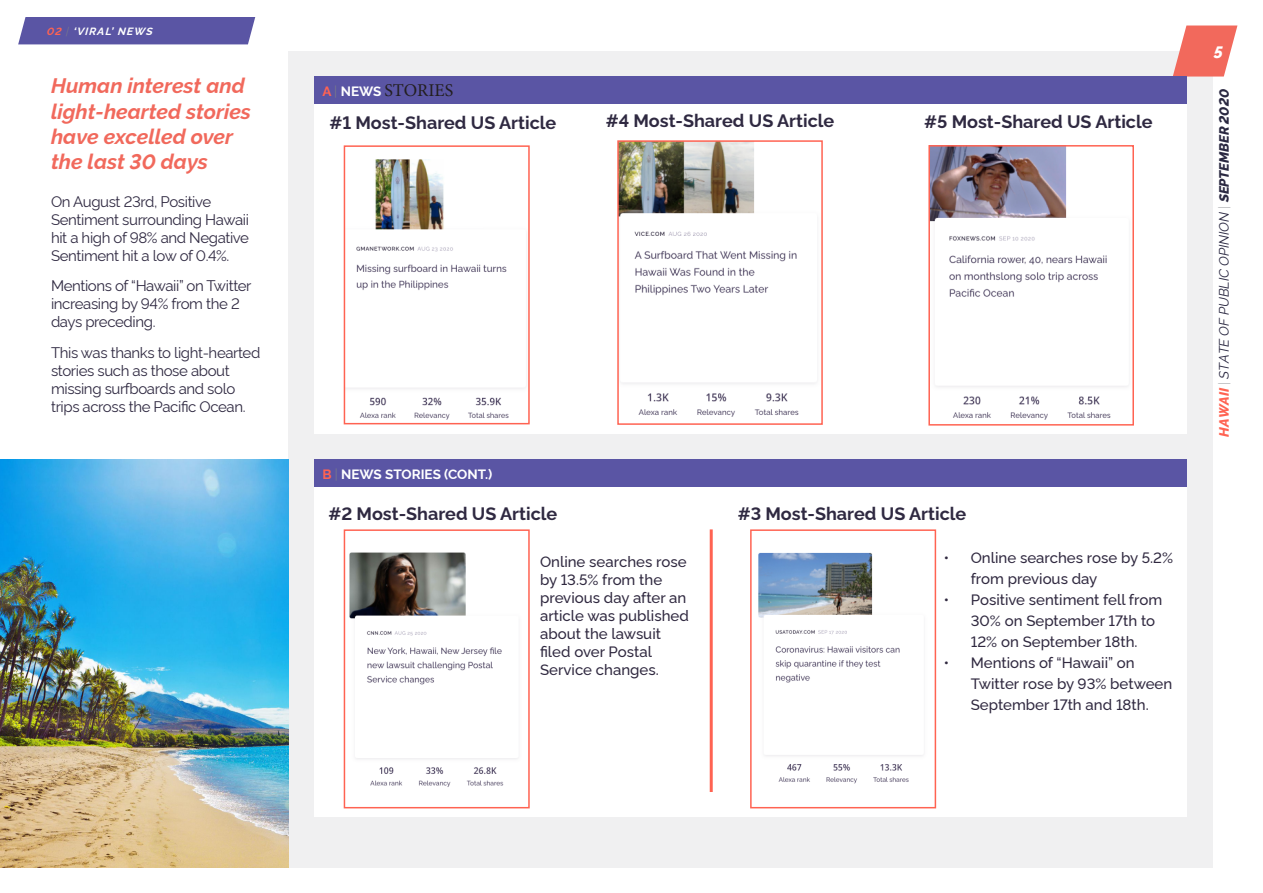
<style>
.page{position:relative;width:1263px;height:893px;background:#fff}
.page>*{position:absolute;margin:0;border:0;box-sizing:border-box;transform-origin:0 0}
.t1{font:italic 700 21px/25.2px "Rawline";color:#f1695c}
.t2{font:700 18px "Rawline";color:#2f2941}
.t3{font:18px "Minion Pro";letter-spacing:-.005em;color:#231f20}
.t4{font:italic 800 16.5px "Rawline";color:#fff}
.t5{font:500 15px/18px "Rawline";color:#302940}
.t6{font:15px/18px "Rawline";letter-spacing:-.025em;color:#2f2941}
.t7{font:italic 13.5px "Rawline";letter-spacing:-.005em;color:#2a2841}
.t8{font:700 13.5px "Rawline";color:#fff}
.t9{font:italic 700 10.5px "Rawline";color:#fff}
.s1{color:#ff6352}
.s2{font-weight:300;color:#808285}
.s3{font-family:"Rawline";font-weight:700;font-size:13.5px;color:#ff6352}
.s4{font-family:"Rawline";font-weight:300;font-size:13.5px;color:#808285}
.s5{font-family:"Rawline";font-weight:700;font-size:13.5px;color:#fff}
.s6{font-weight:800;color:#ff6352}
.s7{font-style:normal;color:#babbbe}
.s8{font-weight:800}
</style>
<div class="page">
<div style="left:288px;top:51px;width:924px;height:816px;background:#f0f0f1"></div>
<svg style="left:1173px;top:26px;width:64px;height:51px"></svg>
<div style="left:314px;top:77px;width:872px;height:357px;background:#fff"></div>
<div style="left:314px;top:77px;width:872px;height:27px;background:#5a55a4"></div>
<div style="left:314px;top:459px;width:872px;height:357px;background:#fff"></div>
<div style="left:314px;top:459px;width:872px;height:28px;background:#5a55a4"></div>
<div style="left:18px;top:17px;width:237px;height:27px;background:#5a55a4"></div>
<img style="left:0;top:459px;width:288px;height:408px">
<img style="left:347px;top:159px;width:177px;height:261px">
<div style="left:344px;top:145px;width:186px;height:279px;border:2px solid #ff6352"></div>
<img style="left:620px;top:143px;width:195px;height:274px">
<div style="left:617px;top:140px;width:206px;height:285px;border:2px solid #ff6352"></div>
<img style="left:931px;top:148px;width:196px;height:272px">
<div style="left:928px;top:145px;width:206px;height:281px;border:2px solid #ff6352"></div>
<img style="left:349px;top:552px;width:169px;height:235px">
<div style="left:344px;top:529px;width:186px;height:279px;border:2px solid #ff6352"></div>
<hr style="left:710px;top:529px;width:3px;height:263px;background:#ff6352">
<img style="left:758px;top:552px;width:165px;height:232px">
<div style="left:750px;top:529px;width:186px;height:279px;border:2px solid #ff6352"></div>
<p class="t9" style="left:46px;top:23px;width:111px"><span class="s1">02</span> <span class="s2">|</span> ‘VIRAL’NEWS</p>
<p class="t1" style="left:51px;top:71px;width:201px">Human interest and light-hearted stories have excelled over the last 30 days</p>
<p class="t6" style="left:51px;top:191px;width:200px">On August 23rd, Positive<br>Sentiment surrounding Hawaii hit a high of 98% and Negative<br>Sentiment hit a low of 0.4%.</p>
<p class="t6" style="left:51px;top:275px;width:202px">Mentions of “Hawaii” on Twitter increasing by 94% from the 2 days preceding.</p>
<p class="t6" style="left:51px;top:342px;width:211px">This was thanks to light-hearted stories such as those about missing surfboards and solo trips across the Pacific Ocean.</p>
<p class="t3" style="left:322px;top:78px;width:132px"><span class="s3">A</span> <span class="s4">|</span> <span class="s5">NEWS</span> STORIES</p>
<p class="t2" style="left:329px;top:109px;width:228px">#1 Most-Shared US Article</p>
<p class="t2" style="left:606px;top:106px;width:230px">#4 Most-Shared US Article</p>
<p class="t2" style="left:924px;top:108px;width:230px">#5 Most-Shared US Article</p>
<p class="t8" style="left:322px;top:463px;width:172px"><span class="s1">B</span> <span class="s2">|</span> NEWS STORIES (CONT.)</p>
<p class="t2" style="left:328px;top:500px;width:231px">#2 Most-Shared US Article</p>
<p class="t5" style="left:540px;top:551px;width:150px">Online searches rose by 13.5% from the previous day after an article was published about the lawsuit filed over Postal<br>Service changes.</p>
<p class="t2" style="left:738px;top:500px;width:230px">#3 Most-Shared US Article</p>
<p class="t5" style="left:971px;top:545px;width:204px;line-height:21px;text-indent:-27px">• Online searches rose by 5.2% from previous day</p>
<p class="t5" style="left:971px;top:587px;width:193px;line-height:21px;text-indent:-27px">• Positive sentiment fell from<br>30% on September 17th to<br>12% on September 18th.</p>
<p class="t5" style="left:971px;top:650px;width:203px;line-height:21px;text-indent:-27px">• Mentions of “Hawaii” on<br>Twitter rose by 93% between<br>September 17th and 18th.</p>
<p class="t4" style="left:1214px;top:39px;width:11px">5</p>
<p class="t7" style="left:1213px;top:437px;width:349px;rotate:-90deg"><span class="s6">HAWAII</span> <span class="s7">|</span> STATE OF PUBLIC OPINION <span class="s7">|</span> <span class="s8">SEPTEMBER 2020</span></p>
</div>
